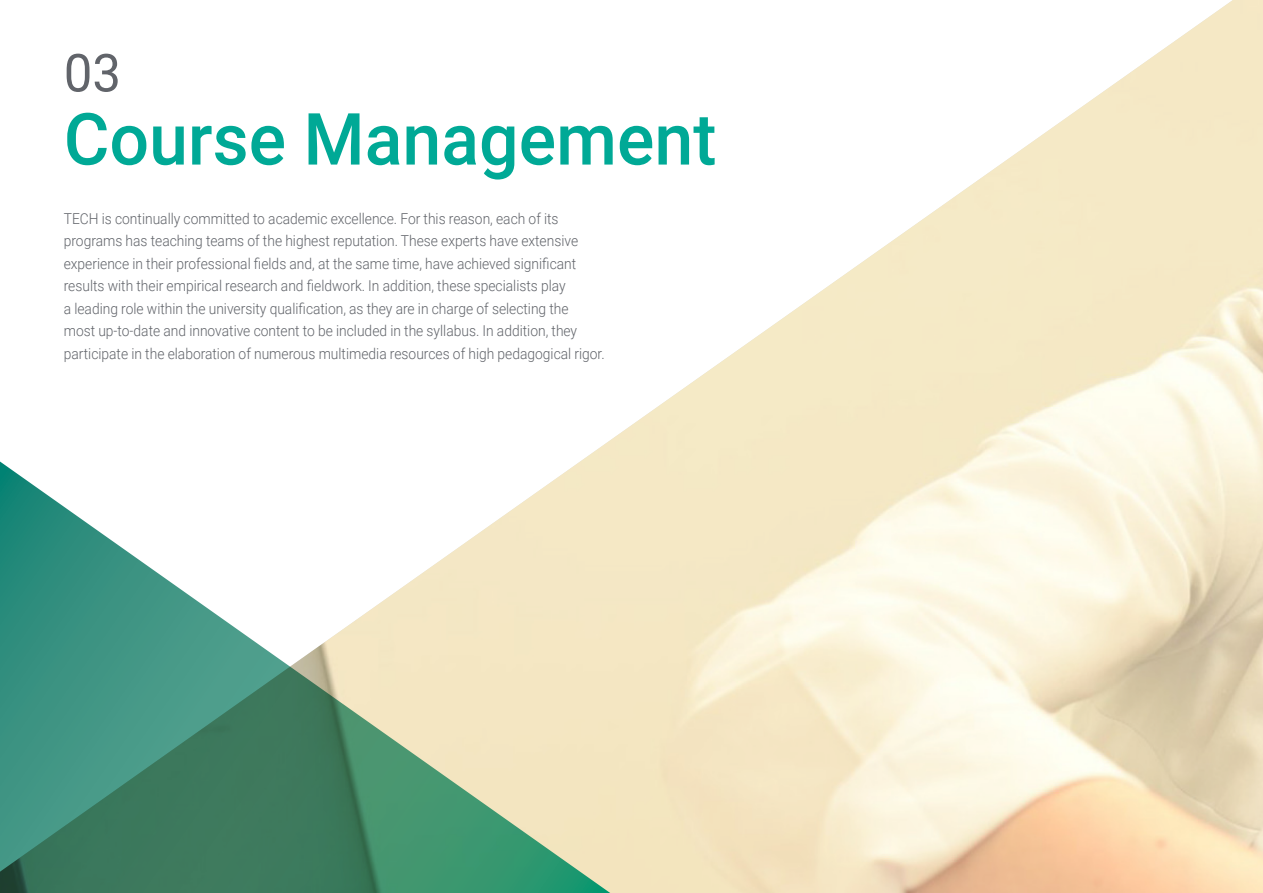
<style>
.page{position:relative;width:1263px;height:893px;background:#fff}
.page>*{position:absolute;margin:0;border:0;box-sizing:border-box;transform-origin:0 0}
.t1{font:500 72px "Roboto";color:#00a996}
.t2{font:52.5px "Roboto";color:#61646a}
.t3{font:300 15px/22.5px "Roboto";color:#61646a;scale:.92 1}
</style>
<div class="page">
<svg style="left:0;top:446px;width:640px;height:447px"></svg>
<h2 class="t2" style="left:64px;top:36px;width:59px">03</h2>
<h1 class="t1" style="left:64px;top:89px;width:654px">Course Management</h1>
<p class="t3" style="left:64px;top:207px;width:589px">TECH is continually committed to academic excellence. For this reason, each of its programs has teaching teams of the highest reputation. These experts have extensive experience in their professional fields and, at the same time, have achieved significant results with their empirical research and fieldwork. In addition, these specialists play<br>a leading role within the university qualification, as they are in charge of selecting the<br>most up-to-date and innovative content to be included in the syllabus. In addition, they participate in the elaboration of numerous multimedia resources of high pedagogical rigor.</p>
</div>
